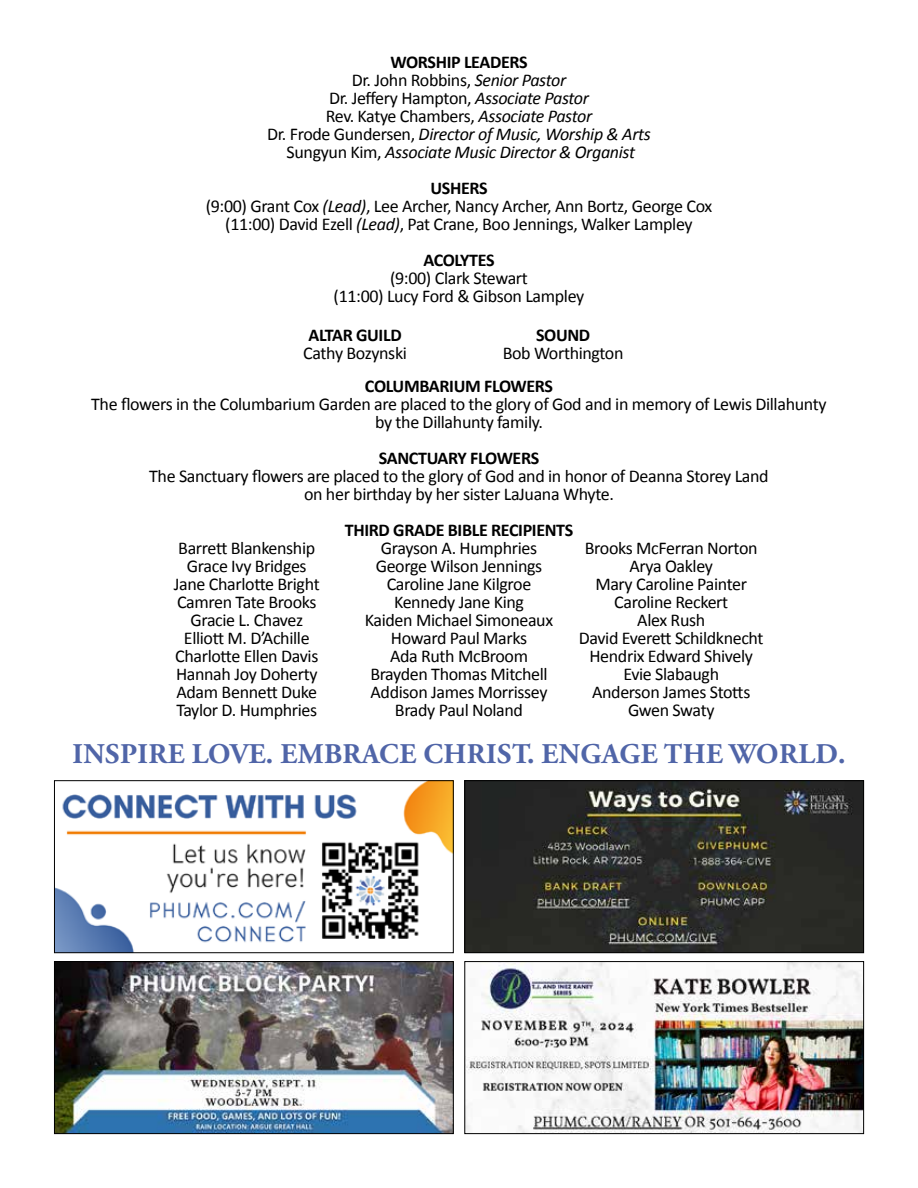
<style>
.page{position:relative;width:918px;height:1188px;background:#fff}
.page>*{position:absolute;margin:0;border:0;box-sizing:border-box;transform-origin:0 0}
.t1{font:700 28.5px "Adobe Garamond Pro";letter-spacing:.015em;color:#5065a8}
.t2{font:18px/18px "Calibri";letter-spacing:-.02em;color:#000;text-align:center}
.t3{font:italic 18px/18px "Calibri";letter-spacing:-.02em;color:#000;text-align:center}
.t4{font:700 18px "Calibri";letter-spacing:-.02em;color:#000}
.s1{font-weight:700;font-style:normal}
.s2{font-style:normal}
.s3{font-weight:700}
.s4{font-style:italic}
</style>
<div class="page">
<img style="left:56px;top:782px;width:396px;height:169px">
<div style="left:54px;top:780px;width:400px;height:173px;border:1px solid #000"></div>
<img style="left:466px;top:782px;width:396px;height:169px">
<div style="left:464px;top:780px;width:400px;height:173px;border:1px solid #000"></div>
<img style="left:466px;top:963px;width:396px;height:169px">
<div style="left:464px;top:961px;width:400px;height:173px;border:1px solid #000"></div>
<img style="left:56px;top:963px;width:396px;height:169px">
<div style="left:54px;top:961px;width:400px;height:173px;border:1px solid #000"></div>
<p class="t3" style="left:267px;top:52px;width:385px"><span class="s1">WORSHIP LEADERS<br></span><span class="s2">Dr. John Robbins,</span> Senior Pastor<br><span class="s2">Dr. Jeffery Hampton,</span> Associate Pastor<br><span class="s2">Rev. Katye Chambers,</span> Associate Pastor<br><span class="s2">Dr. Frode Gundersen,</span> Director of Music, Worship &amp; Arts <span class="s2">Sungyun Kim,</span> Associate Music Director &amp; Organist</p>
<p class="t2" style="left:206px;top:178px;width:508px"><span class="s3">USHERS<br></span>(9:00) Grant Cox <span class="s4">(Lead)</span>, Lee Archer, Nancy Archer, Ann Bortz, George Cox (11:00) David Ezell <span class="s4">(Lead)</span>, Pat Crane, Boo Jennings, Walker Lampley</p>
<p class="t4" style="left:423px;top:247px;width:73px">ACOLYTES</p>
<p class="t2" style="left:334px;top:268px;width:252px">(9:00) Clark Stewart<br>(11:00) Lucy Ford &amp; Gibson Lampley</p>
<p class="t4" style="left:309px;top:323px;width:95px">ALTAR GUILD</p>
<p class="t2" style="left:303px;top:344px;width:105px">Cathy Bozynski</p>
<p class="t4" style="left:536px;top:322px;width:56px">SOUND</p>
<p class="t2" style="left:503px;top:343px;width:122px">Bob Worthington</p>
<p class="t4" style="left:365px;top:373px;width:190px">COLUMBARIUM FLOWERS</p>
<p class="t2" style="left:91px;top:394px;width:737px">The flowers in the Columbarium Garden are placed to the glory of God and in memory of Lewis Dillahunty by the Dillahunty family.</p>
<p class="t4" style="left:379px;top:445px;width:162px">SANCTUARY FLOWERS</p>
<p class="t2" style="left:149px;top:466px;width:621px">The Sanctuary flowers are placed to the glory of God and in honor of Deanna Storey Land on her birthday by her sister LaJuana Whyte.</p>
<p class="t4" style="left:345px;top:517px;width:230px">THIRD GRADE BIBLE RECIPIENTS</p>
<p class="t2" style="left:174px;top:538px;width:147px">Barrett Blankenship<br>Grace Ivy Bridges<br>Jane Charlotte Bright<br>Camren Tate Brooks<br>Gracie L. Chavez<br>Elliott M. D’Achille<br>Charlotte Ellen Davis<br>Hannah Joy Doherty<br>Adam Bennett Duke<br>Taylor D. Humphries</p>
<p class="t2" style="left:365px;top:538px;width:190px">Grayson A. Humphries<br>George Wilson Jennings<br>Caroline Jane Kilgroe<br>Kennedy Jane King<br>Kaiden Michael Simoneaux<br>Howard Paul Marks<br>Ada Ruth McBroom<br>Brayden Thomas Mitchell<br>Addison James Morrissey<br>Brady Paul Noland</p>
<p class="t2" style="left:579px;top:538px;width:186px">Brooks McFerran Norton<br>Arya Oakley<br>Mary Caroline Painter<br>Caroline Reckert<br>Alex Rush<br>David Everett Schildknecht<br>Hendrix Edward Shively<br>Evie Slabaugh<br>Anderson James Stotts<br>Gwen Swaty</p>
<h1 class="t1" style="left:73px;top:737px;width:775px">INSPIRE LOVE. EMBRACE CHRIST. ENGAGE THE WORLD.</h1>
</div>
